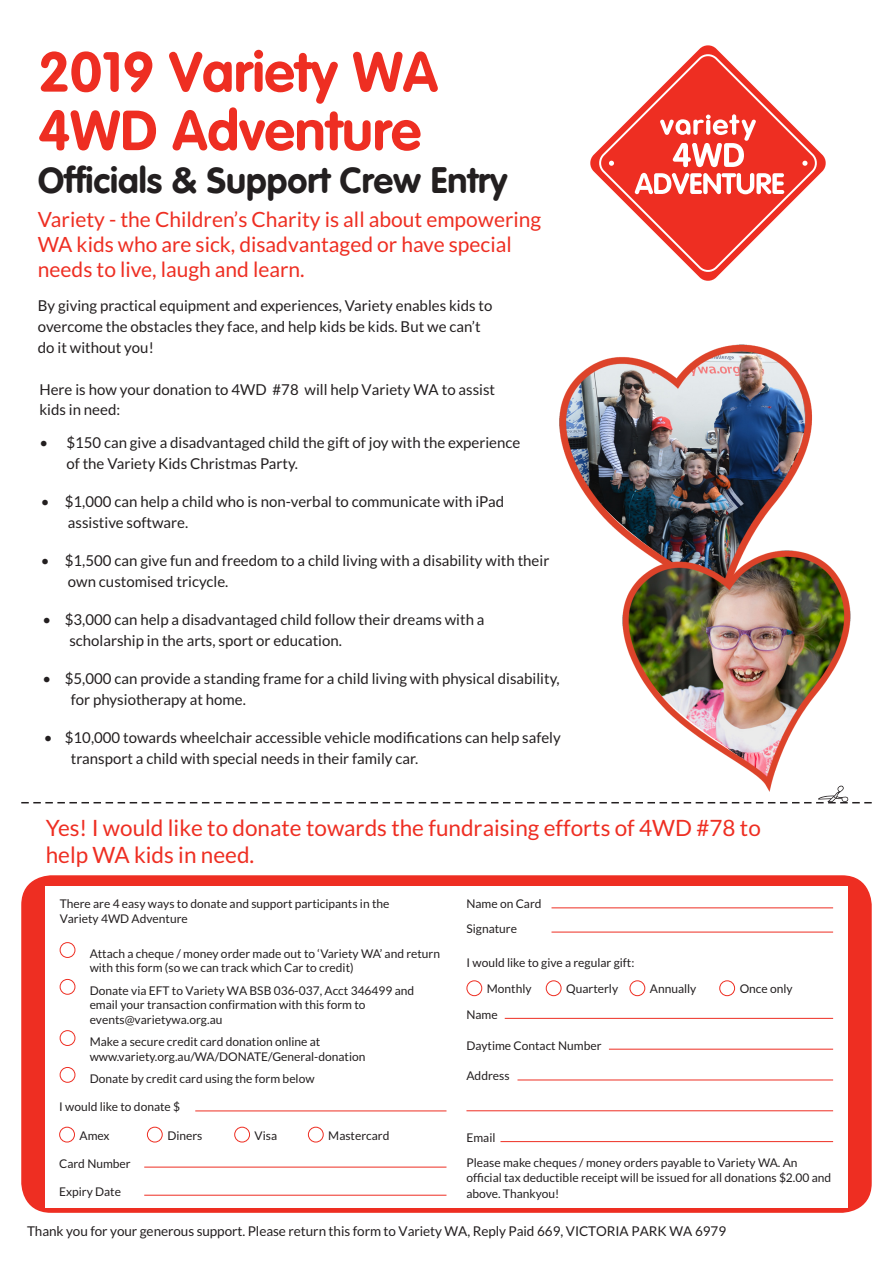
<style>
.page{position:relative;width:893px;height:1263px;background:#fff}
.page>*{position:absolute;margin:0;border:0;box-sizing:border-box;transform-origin:0 0}
.t1{font:55.5px/58.5px "VAG Rounded Bold";color:#ee2e22}
.t2{font:36px "VAG Rounded Bold";color:#231f20}
.t3{font:22.5px/27px "Lato";color:#ee2e22}
.t4{font:21px/25.2px "Lato";color:#ee2e22}
.t5{font:15px/21px "Lato";color:#231f20}
.body{font:13.5px "Lato";letter-spacing:-.005em;color:#231f20}
.body-2{font:12px/15.5px "Lato";color:#231f20}
.bullets{font:12px/14.4px "Lato";color:#231f20}
</style>
<div class="page">
<svg style="left:21px;top:791px;width:851px;height:12px"></svg>
<div style="left:21px;top:875px;width:851px;height:338px;background:#ee2e22;border-radius:30px"></div>
<div style="left:46px;top:886px;width:802px;height:322px;background:#fff"></div>
<hr style="left:551px;top:907px;width:282px;height:1px;background:#ee2e22">
<hr style="left:551px;top:932px;width:282px;height:1px;background:#ee2e22">
<hr style="left:505px;top:1018px;width:328px;height:1px;background:#ee2e22">
<hr style="left:609px;top:1049px;width:224px;height:1px;background:#ee2e22">
<hr style="left:517px;top:1079px;width:316px;height:1px;background:#ee2e22">
<hr style="left:466px;top:1110px;width:367px;height:1px;background:#ee2e22">
<hr style="left:500px;top:1141px;width:333px;height:1px;background:#ee2e22">
<div style="left:466px;top:980px;width:16px;height:16px;border:1px solid #ee2e22;border-radius:50%"></div>
<div style="left:546px;top:980px;width:16px;height:16px;border:1px solid #ee2e22;border-radius:50%"></div>
<div style="left:629px;top:980px;width:16px;height:16px;border:1px solid #ee2e22;border-radius:50%"></div>
<div style="left:719px;top:980px;width:16px;height:16px;border:1px solid #ee2e22;border-radius:50%"></div>
<hr style="left:195px;top:1110px;width:251px;height:1px;background:#ee2e22">
<hr style="left:144px;top:1167px;width:302px;height:1px;background:#ee2e22">
<hr style="left:144px;top:1195px;width:302px;height:1px;background:#ee2e22">
<div style="left:59px;top:1127px;width:16px;height:15px;border:1px solid #ee2e22;border-radius:50%"></div>
<div style="left:147px;top:1127px;width:16px;height:15px;border:1px solid #ee2e22;border-radius:50%"></div>
<div style="left:234px;top:1127px;width:16px;height:15px;border:1px solid #ee2e22;border-radius:50%"></div>
<div style="left:308px;top:1127px;width:16px;height:15px;border:1px solid #ee2e22;border-radius:50%"></div>
<div style="left:60px;top:942px;width:15px;height:16px;border:1px solid #ee2e22;border-radius:50%"></div>
<div style="left:60px;top:979px;width:15px;height:16px;border:1px solid #ee2e22;border-radius:50%"></div>
<div style="left:60px;top:1030px;width:15px;height:16px;border:1px solid #ee2e22;border-radius:50%"></div>
<div style="left:60px;top:1067px;width:15px;height:16px;border:1px solid #ee2e22;border-radius:50%"></div>
<svg style="left:590px;top:45px;width:236px;height:236px"></svg>
<svg style="left:596px;top:51px;width:224px;height:224px"></svg>
<svg style="left:635px;top:173px;width:149px;height:21px"></svg>
<svg style="left:802px;top:161px;width:5px;height:5px"></svg>
<svg style="left:609px;top:161px;width:5px;height:5px"></svg>
<div style="left:669px;top:113px;width:81px;height:30px;background:#ee2e22"></div>
<svg style="left:660px;top:114px;width:96px;height:53px"></svg>
<img style="left:559px;top:344px;width:253px;height:197px">
<img style="left:622px;top:541px;width:229px;height:250px">
<p class="t1" style="left:38px;top:42px;width:401px">2019 Variety WA<br>4WD Adventure</p>
<p class="t2" style="left:38px;top:160px;width:471px">Officials &amp; Support Crew Entry</p>
<p class="t4" style="left:38px;top:206px;width:505px">Variety - the Children’s Charity is all about empowering<br>WA kids who are sick, disadvantaged or have special needs to live, laugh and learn.</p>
<p class="t5" style="left:38px;top:295px;width:456px">By giving practical equipment and experiences, Variety enables kids to overcome the obstacles they face, and help kids be kids. But we can’t do it without you!</p>
<p class="t5" style="left:39px;top:379px;width:457px;line-height:20px">Here is how your donation to 4WD #78 will help Variety WA to assist kids in need:</p>
<p class="t5" style="left:66px;top:432px;width:455px;text-indent:-27px">• $150 can give a disadvantaged child the gift of joy with the experience of the Variety Kids Christmas Party.</p>
<p class="t5" style="left:68px;top:491px;width:438px;text-indent:-27px">• $1,000 can help a child who is non-verbal to communicate with iPad assistive software.</p>
<p class="t5" style="left:68px;top:550px;width:483px;text-indent:-27px">• $1,500 can give fun and freedom to a child living with a disability with their own customised tricycle.</p>
<p class="t5" style="left:69px;top:609px;width:417px;text-indent:-27px">• $3,000 can help a disadvantaged child follow their dreams with a scholarship in the arts, sport or education.</p>
<p class="t5" style="left:71px;top:668px;width:490px;text-indent:-28px">• $5,000 can provide a standing frame for a child living with physical disability, for physiotherapy at home.</p>
<p class="t5" style="left:71px;top:727px;width:491px;text-indent:-27px">• $10,000 towards wheelchair accessible vehicle modifications can help safely transport a child with special needs in their family car.</p>
<p class="t3" style="left:46px;top:814px;width:717px">Yes! I would like to donate towards the fundraising efforts of 4WD #78 to help WA kids in need.</p>
<p class="body-2" style="left:60px;top:897px;width:331px;line-height:14.4px">There are 4 easy ways to donate and support participants in the<br>Variety 4WD Adventure</p>
<p class="bullets" style="left:90px;top:946px;width:352px">Attach a cheque / money order made out to ‘Variety WA’ and return with this form (so we can track which Car to credit)</p>
<p class="bullets" style="left:90px;top:983px;width:326px">Donate via EFT to Variety WA BSB 036-037, Acct 346499 and email your transaction confirmation with this form to events@varietywa.org.au</p>
<p class="bullets" style="left:90px;top:1034px;width:277px">Make a secure credit card donation online at www.variety.org.au/WA/DONATE/General-donation</p>
<p class="bullets" style="left:90px;top:1071px;width:226px">Donate by credit card using the form below</p>
<p class="body-2" style="left:59px;top:1099px;width:122px">I would like to donate $</p>
<p class="body-2" style="left:80px;top:1127px;width:31px">Amex</p>
<p class="body-2" style="left:167px;top:1127px;width:37px">Diners</p>
<p class="body-2" style="left:255px;top:1127px;width:24px">Visa</p>
<p class="body-2" style="left:328px;top:1127px;width:63px">Mastercard</p>
<p class="body-2" style="left:59px;top:1155px;width:73px">Card Number</p>
<p class="body-2" style="left:59px;top:1183px;width:63px">Expiry Date</p>
<p class="body-2" style="left:466px;top:896px;width:77px">Name on Card</p>
<p class="body-2" style="left:466px;top:920px;width:52px">Signature</p>
<p class="body-2" style="left:466px;top:955px;width:169px">I would like to give a regular gift:</p>
<p class="body-2" style="left:487px;top:981px;width:46px">Monthly</p>
<p class="body-2" style="left:566px;top:981px;width:53px">Quarterly</p>
<p class="body-2" style="left:650px;top:981px;width:48px">Annually</p>
<p class="body-2" style="left:740px;top:981px;width:55px">Once only</p>
<p class="body-2" style="left:466px;top:1007px;width:33px">Name</p>
<p class="body-2" style="left:466px;top:1037px;width:137px">Daytime Contact Number</p>
<p class="body-2" style="left:466px;top:1068px;width:45px">Address</p>
<p class="body-2" style="left:466px;top:1130px;width:31px">Email</p>
<p class="body-2" style="left:466px;top:1155px;width:366px">Please make cheques / money orders payable to Variety WA. An official tax deductible receipt will be issued for all donations $2.00 and above. Thankyou!</p>
<p class="body" style="left:27px;top:1224px;width:701px">Thank you for your generous support. Please return this form to Variety WA, Reply Paid 669, VICTORIA PARK WA 6979</p>
</div>
